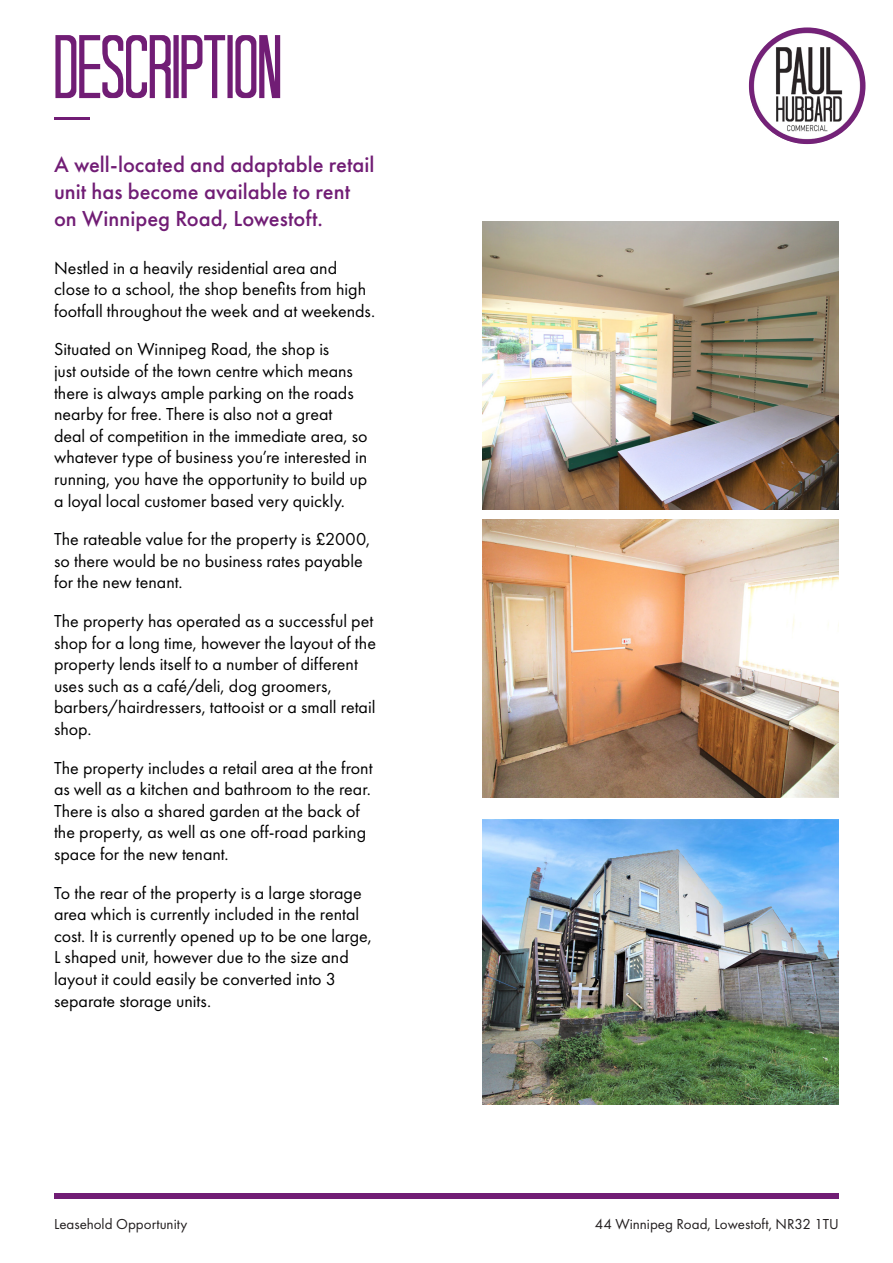
<style>
.page{position:relative;width:893px;height:1263px;background:#fff}
.page>*{position:absolute;margin:0;border:0;box-sizing:border-box;transform-origin:0 0}
.t1{font:condensed 90px "Tall Dark And Handsome";color:#711d75}
.t2{font:500 22.5px/27px "Futura PT";color:#711d75}
.t3{font:18px/21.6px "Futura PT";color:#000001}
.t4{font:15px "Futura PT";color:#231f20}
</style>
<div class="page">
<div style="left:54px;top:1193px;width:785px;height:6px;background:#711d75"></div>
<img style="left:482px;top:520px;width:357px;height:277px">
<img style="left:482px;top:222px;width:357px;height:287px">
<img style="left:482px;top:820px;width:357px;height:284px">
<img style="left:748px;top:31px;width:118px;height:114px">
<div style="left:749px;top:27px;width:116px;height:117px;border:4px solid #711d75;border-radius:50%"></div>
<hr style="left:54px;top:117px;width:36px;height:3px;background:#711d75">
<p class="t1" style="left:54px;top:14px;width:229px">DESCRIPTION</p>
<p class="t2" style="left:54px;top:151px;width:322px">A well-located and adaptable retail unit has become available to rent on Winnipeg Road, Lowestoft.</p>
<p class="t3" style="left:54px;top:257px;width:323px">Nestled in a heavily residential area and close to a school, the shop benefits from high footfall throughout the week and at weekends.</p>
<p class="t3" style="left:54px;top:338px;width:315px">Situated on Winnipeg Road, the shop is<br>just outside of the town centre which means there is always ample parking on the roads nearby for free. There is also not a great deal of competition in the immediate area, so whatever type of business you’re interested in running, you have the opportunity to build up a loyal local customer based very quickly.</p>
<p class="t3" style="left:54px;top:528px;width:318px">The rateable value for the property is £2000, so there would be no business rates payable for the new tenant.</p>
<p class="t3" style="left:54px;top:610px;width:324px">The property has operated as a successful pet shop for a long time, however the layout of the property lends itself to a number of different uses such as a café/deli, dog groomers, barbers/hairdressers, tattooist or a small retail shop.</p>
<p class="t3" style="left:54px;top:757px;width:320px">The property includes a retail area at the front as well as a kitchen and bathroom to the rear.<br>There is also a shared garden at the back of the property, as well as one off-road parking space for the new tenant.</p>
<p class="t3" style="left:54px;top:882px;width:319px">To the rear of the property is a large storage area which is currently included in the rental cost. It is currently opened up to be one large, L shaped unit, however due to the size and layout it could easily be converted into 3 separate storage units.</p>
<p class="t4" style="left:54px;top:1215px;width:135px">Leasehold Opportunity</p>
<p class="t4" style="left:595px;top:1215px;width:246px">44 Winnipeg Road, Lowestoft, NR32 1TU</p>
</div>
